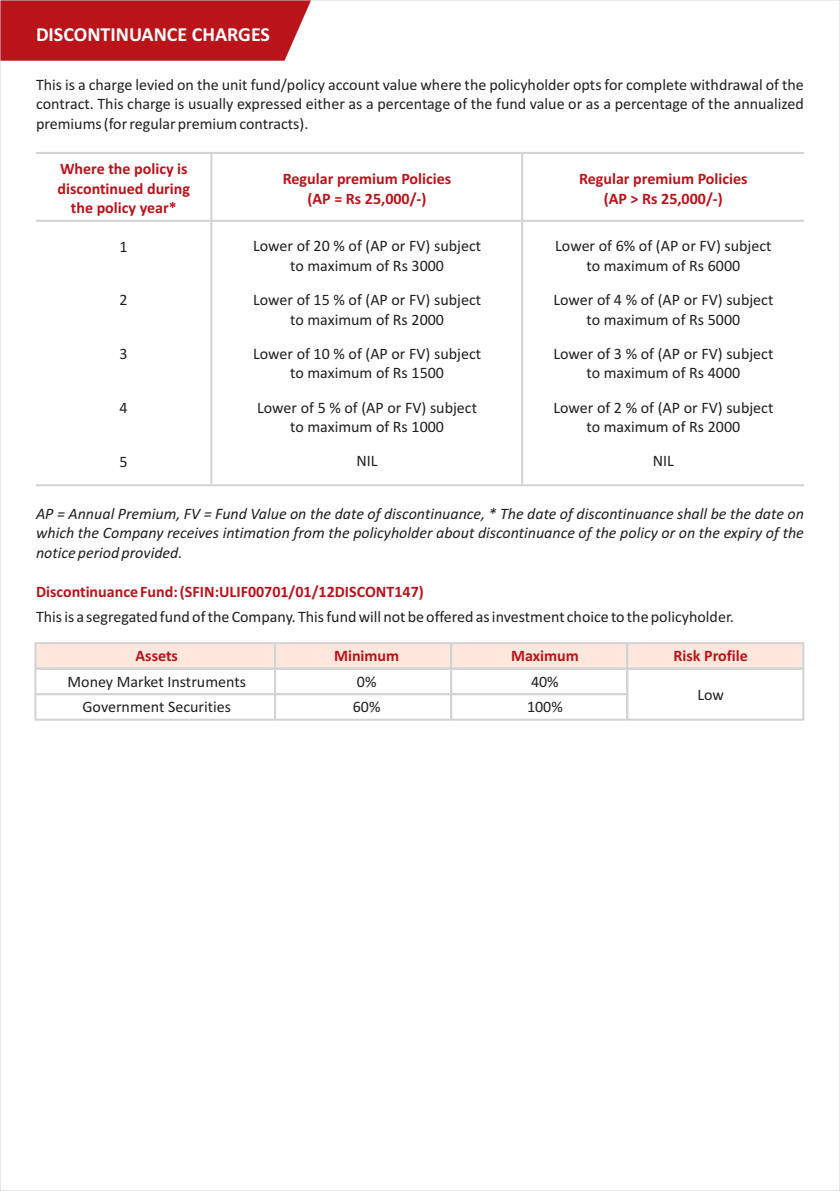
<style>
.page{position:relative;width:840px;height:1191px;background:#fff}
.page>*{position:absolute;margin:0;border:0;box-sizing:border-box;transform-origin:0 0}
.t1{font:700 20px "Calibri";color:#fff}
.t2{font:16px/19.6px "Calibri";color:#231f20;text-align:center}
.t3{font:italic 16px/19.6px "Calibri";color:#231f20;text-align:justify}
.t4{font:700 16px/19.6px "Calibri";color:#bb131a;text-align:center}
</style>
<div class="page">
<div style="left:2px;top:2px;width:309px;height:59px;background:#bb131a"></div>
<div style="left:34px;top:667px;width:242px;height:28px;border:2px solid #d1d3d4"></div>
<div style="left:34px;top:693px;width:242px;height:27px;border:2px solid #d1d3d4"></div>
<div style="left:274px;top:667px;width:178px;height:28px;border:2px solid #d1d3d4"></div>
<div style="left:274px;top:693px;width:178px;height:27px;border:2px solid #d1d3d4"></div>
<div style="left:450px;top:667px;width:178px;height:28px;border:2px solid #d1d3d4"></div>
<div style="left:450px;top:693px;width:178px;height:27px;border:2px solid #d1d3d4"></div>
<svg style="left:34px;top:642px;width:770px;height:28px;background:#f7e4db"></svg>
<div style="left:626px;top:667px;width:177px;height:53px;border:2px solid #d1d3d4"></div>
<hr style="left:36px;top:152px;width:767px;height:2px;background:#d1d3d4">
<hr style="left:36px;top:220px;width:767px;height:2px;background:#d1d3d4">
<hr style="left:36px;top:484px;width:767px;height:2px;background:#d1d3d4">
<hr style="left:210px;top:153px;width:2px;height:332px;background:#d1d3d4">
<hr style="left:521px;top:153px;width:2px;height:332px;background:#d1d3d4">
<p class="t1" style="left:36px;top:26px;width:235px">DISCONTINUANCE CHARGES</p>
<p class="t2" style="left:36px;top:76px;width:769px;text-align:justify">This is a charge levied on the unit fund/policy account value where the policyholder opts for complete withdrawal of the contract. This charge is usually expressed either as a percentage of the fund value or as a percentage of the annualized premiums (for regular premium contracts).</p>
<p class="t4" style="left:57px;top:160px;width:134px">Where the policy is discontinued during the policy year*</p>
<p class="t4" style="left:282px;top:170px;width:170px">Regular premium Policies (AP = Rs 25,000/-)</p>
<p class="t2" style="left:119px;top:238px;width:10px">1</p>
<p class="t2" style="left:253px;top:238px;width:229px">Lower of 20 % of (AP or FV) subject to maximum of Rs 3000</p>
<p class="t2" style="left:253px;top:291px;width:229px">Lower of 15 % of (AP or FV) subject to maximum of Rs 2000</p>
<p class="t2" style="left:253px;top:345px;width:229px">Lower of 10 % of (AP or FV) subject to maximum of Rs 1500</p>
<p class="t2" style="left:257px;top:399px;width:221px">Lower of 5 % of (AP or FV) subject to maximum of Rs 1000</p>
<p class="t2" style="left:356px;top:452px;width:23px">NIL</p>
<p class="t2" style="left:119px;top:291px;width:10px">2</p>
<p class="t2" style="left:119px;top:345px;width:10px">3</p>
<p class="t2" style="left:119px;top:399px;width:10px">4</p>
<p class="t2" style="left:119px;top:453px;width:10px">5</p>
<p class="t4" style="left:578px;top:170px;width:170px">Regular premium Policies (AP &gt; Rs 25,000/-)</p>
<p class="t2" style="left:555px;top:238px;width:218px">Lower of 6% of (AP or FV) subject to maximum of Rs 6000</p>
<p class="t2" style="left:553px;top:291px;width:221px">Lower of 4 % of (AP or FV) subject to maximum of Rs 5000</p>
<p class="t2" style="left:553px;top:345px;width:221px">Lower of 3 % of (AP or FV) subject to maximum of Rs 4000</p>
<p class="t2" style="left:553px;top:399px;width:221px">Lower of 2 % of (AP or FV) subject to maximum of Rs 2000</p>
<p class="t2" style="left:652px;top:452px;width:23px">NIL</p>
<p class="t3" style="left:36px;top:505px;width:769px">AP = Annual Premium, FV = Fund Value on the date of discontinuance, * The date of discontinuance shall be the date on which the Company receives intimation from the policyholder about discontinuance of the policy or on the expiry of the notice period provided.</p>
<p class="t4" style="left:36px;top:583px;width:389px">Discontinuance Fund: (SFIN:ULIF00701/01/12DISCONT147)</p>
<p class="t2" style="left:36px;top:608px;width:699px">This is a segregated fund of the Company. This fund will not be offered as investment choice to the policyholder.</p>
<p class="t4" style="left:135px;top:647px;width:44px">Assets</p>
<p class="t4" style="left:334px;top:647px;width:67px">Minimum</p>
<p class="t4" style="left:510px;top:647px;width:69px">Maximum</p>
<p class="t4" style="left:673px;top:647px;width:76px">Risk Profile</p>
<p class="t2" style="left:697px;top:686px;width:28px">Low</p>
<p class="t2" style="left:67px;top:673px;width:180px">Money Market Instruments</p>
<p class="t2" style="left:356px;top:673px;width:21px">0%</p>
<p class="t2" style="left:530px;top:673px;width:29px">40%</p>
<p class="t2" style="left:82px;top:698px;width:150px">Government Securities</p>
<p class="t2" style="left:352px;top:698px;width:29px">60%</p>
<p class="t2" style="left:526px;top:698px;width:37px">100%</p>
</div>
